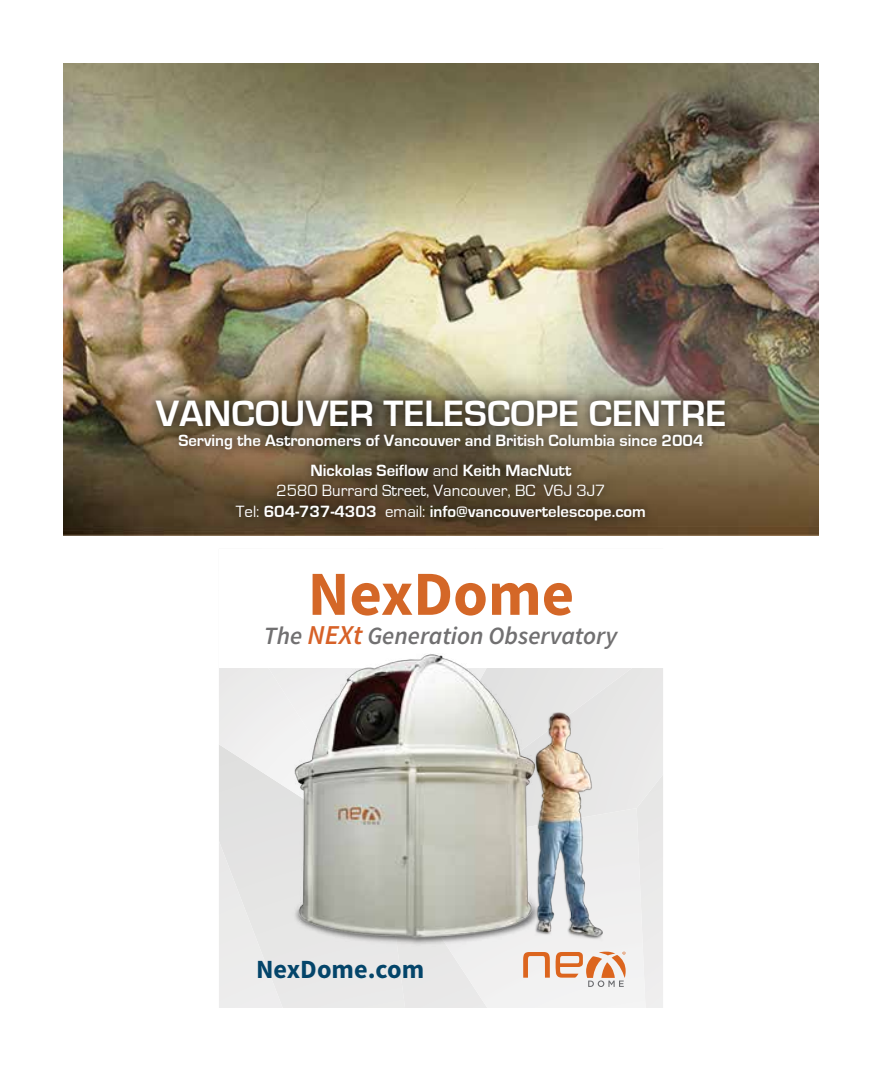
<style>
.page{position:relative;width:882px;height:1071px;background:#fff}
.page>*{position:absolute;margin:0;border:0;box-sizing:border-box;transform-origin:0 0}
.t1{font:700 62.82px "Source Sans Pro";color:#d46727}
.t2{font:700 37.8px "Eurostile";letter-spacing:.005em;color:#fff}
.t3{font:700 26.25px "Source Sans Pro";color:#04456a}
.t4{font:italic 600 24.85px "Source Sans Pro";color:#717071}
.t5{font:700 16.8px/30.3px "Eurostile";color:#fff;text-align:center}
.t6{font:16.8px/20.1px "Eurostile";color:#fff;text-align:center}
.s1{font-weight:400}
.s2{font-weight:700}
.s3{font-size:27.3px;color:#d76127}
</style>
<div class="page">
<div style="left:646px;top:851px;width:17px;height:157px;background:#ecebeb"></div>
<div style="left:487px;top:851px;width:159px;height:157px;background:#f1f0f0"></div>
<div style="left:219px;top:851px;width:64px;height:157px;background:#ebebea"></div>
<svg style="left:219px;top:668px;width:55px;height:183px"></svg>
<div style="left:560px;top:668px;width:103px;height:183px;background:#e8e7e7"></div>
<svg style="left:560px;top:951px;width:66px;height:36px"></svg>
<img style="left:274px;top:654px;width:286px;height:345px">
<img style="left:535px;top:713px;width:73px;height:246px">
<img style="left:63px;top:63px;width:756px;height:315px">
<img style="left:63px;top:378px;width:756px;height:157px">
<h2 class="t2" style="left:156px;top:393px;width:572px">VANCOUVER TELESCOPE CENTRE</h2>
<p class="t5" style="left:178px;top:426px;width:527px">Serving the Astronomers of Vancouver and British Columbia since 2004<br>Nickolas Seiflow <span class="s1">and</span> Keith MacNutt</p>
<p class="t6" style="left:236px;top:481px;width:412px">2580 Burrard Street, Vancouver, BC V6J 3J7<br>Tel: <span class="s2">604-737-4303</span> email: <span class="s2">info@vancouvertelescope.com</span></p>
<h1 class="t1" style="left:308px;top:554px;width:268px">NexDome</h1>
<h3 class="t4" style="left:264px;top:620px;width:355px">The <span class="s3">NEXt</span> Generation Observatory</h3>
<h3 class="t3" style="left:256px;top:952px;width:170px">NexDome.com</h3>
</div>
